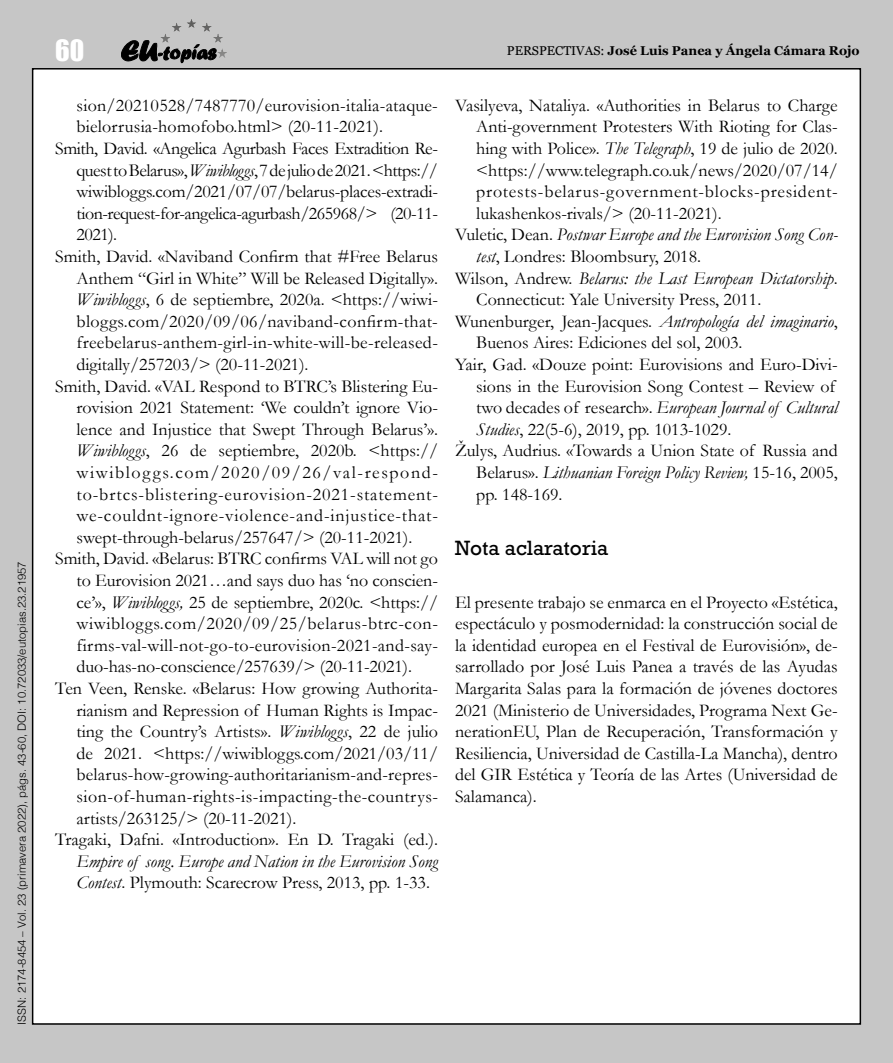
<style>
.page{position:relative;width:893px;height:1063px;background:#c6c6c6}
.page>*{position:absolute;margin:0;border:0;box-sizing:border-box;transform-origin:0 0}
.t1{font:27px "Impact";color:#fff}
.Articulo_epigrafe_1{font:21px "Rockwell Std";color:#000}
.Bibliografia{font:18px/21.6px "Garamond";color:#000;text-align:justify}
.Articulo_parrafo_1{font:18px/21.6px "Garamond";color:#000;text-align:justify}
.Bibliografia-2{font:italic 18px/21.6px "Garamond";color:#000}
.t2{font:700 12.75px "Georgia";color:#000}
.t3{font:300 11.25px "Helvetica";color:#000}
.s1{font-weight:400}
.s2{font-style:italic}
.s3{font-style:normal}
</style>
<div class="page">
<div style="left:33px;top:69px;width:827px;height:955px;background:#fff"></div>
<svg style="left:121px;top:40px;width:95px;height:23px"></svg>
<hr style="left:161px;top:19px;width:66px;height:1px;background:#585857">
<hr style="left:161px;top:20px;width:66px;height:1px;background:#595958">
<hr style="left:161px;top:21px;width:66px;height:1px;background:#5a5a59">
<hr style="left:161px;top:22px;width:66px;height:1px;background:#5c5c5b">
<hr style="left:161px;top:23px;width:66px;height:1px;background:#5d5d5c">
<hr style="left:161px;top:24px;width:66px;height:1px;background:#5f5f5e">
<hr style="left:161px;top:25px;width:66px;height:1px;background:#60605f">
<hr style="left:161px;top:26px;width:66px;height:1px;background:#626261">
<hr style="left:161px;top:27px;width:66px;height:1px;background:#636362">
<hr style="left:161px;top:28px;width:66px;height:1px;background:#656464">
<hr style="left:161px;top:29px;width:66px;height:1px;background:#666565">
<hr style="left:161px;top:30px;width:66px;height:1px;background:#676766">
<hr style="left:161px;top:31px;width:66px;height:1px;background:#696868">
<hr style="left:161px;top:32px;width:66px;height:1px;background:#6a6969">
<hr style="left:161px;top:33px;width:66px;height:1px;background:#6c6b6b">
<hr style="left:161px;top:34px;width:66px;height:1px;background:#6c6c6c">
<hr style="left:161px;top:35px;width:66px;height:1px;background:#6e6e6d">
<hr style="left:161px;top:36px;width:66px;height:1px;background:#6f6f6e">
<hr style="left:161px;top:37px;width:66px;height:1px;background:#717170">
<hr style="left:161px;top:38px;width:66px;height:1px;background:#727271">
<hr style="left:161px;top:39px;width:66px;height:1px;background:#747473">
<hr style="left:161px;top:40px;width:66px;height:1px;background:#757574">
<hr style="left:161px;top:41px;width:66px;height:1px;background:#767675">
<hr style="left:161px;top:42px;width:66px;height:1px;background:#787877">
<hr style="left:161px;top:43px;width:66px;height:1px;background:#797978">
<hr style="left:161px;top:44px;width:66px;height:1px;background:#7b7b7a">
<hr style="left:161px;top:45px;width:66px;height:1px;background:#7c7c7b">
<hr style="left:161px;top:46px;width:66px;height:1px;background:#7e7d7d">
<hr style="left:161px;top:47px;width:66px;height:1px;background:#7f7e7e">
<hr style="left:161px;top:48px;width:66px;height:1px;background:#818080">
<hr style="left:161px;top:49px;width:66px;height:1px;background:#828181">
<hr style="left:161px;top:50px;width:66px;height:1px;background:#828282">
<hr style="left:161px;top:51px;width:66px;height:1px;background:#848483">
<hr style="left:161px;top:52px;width:66px;height:1px;background:#858584">
<hr style="left:161px;top:53px;width:66px;height:1px;background:#878786">
<hr style="left:161px;top:54px;width:66px;height:1px;background:#888887">
<hr style="left:161px;top:55px;width:66px;height:1px;background:#898989">
<hr style="left:161px;top:56px;width:66px;height:1px;background:#8a8a8a">
<hr style="left:161px;top:57px;width:66px;height:1px;background:#8c8c8b">
<p class="t3" style="left:12px;top:1025px;width:465px;rotate:-90deg">ISSN: 2174-8454 – Vol. 23 (primavera 2022), págs. 43-60, DOI: 10.72033/eutopias.23.21957</p>
<h1 class="t1" style="left:55px;top:29px;width:31px">60</h1>
<p class="t2" style="left:507px;top:41px;width:354px"><span class="s1">PERSPECTIVAS:</span> José Luis Panea y Ángela Cámara Rojo</p>
<p class="Bibliografia" style="left:77px;top:94px;width:363px">sion/20210528/7487770/eurovision-italia-ataque&shy;bielorrusia-homofobo.html&gt; (20-11-2021).</p>
<p class="Bibliografia" style="left:77px;top:137px;width:363px;text-indent:-21px">Smith, David. «Angelica Agurbash Faces Extradition Re&shy;quest to Belarus», <span class="s2">Wiwibloggs</span>, 7 de julio de 2021. &lt;https:// wiwibloggs.com/2021/07/07/belarus-places-extradi&shy;tion-request-for-angelica-agurbash/265968/&gt; (20-11- 2021).</p>
<p class="Bibliografia" style="left:77px;top:245px;width:363px;text-indent:-21px">Smith, David. «Naviband Confirm that #Free Belarus Anthem “Girl in White” Will be Released Digitally».<br><span class="s2">Wiwibloggs</span>, 6 de septiembre, 2020a. &lt;https://wiwi&shy;bloggs.com/2020/09/06/naviband-confirm-that&shy;freebelarus-anthem-girl-in-white-will-be-released&shy;digitally/257203/&gt; (20-11-2021).</p>
<p class="Bibliografia" style="left:77px;top:375px;width:363px;text-indent:-21px">Smith, David. «VAL Respond to BTRC’s Blistering Eu&shy;rovision 2021 Statement: ‘We couldn’t ignore Vio&shy;lence and Injustice that Swept Through Belarus’».<br><span class="s2">Wiwibloggs</span>, 26 de septiembre, 2020b. &lt;https:// wiwibloggs.com/2020/09/26/val-respond&shy;to-brtcs-blistering-eurovision-2021-statement&shy;we-couldnt-ignore-violence-and-injustice-that&shy;swept-through-belarus/257647/&gt; (20-11-2021).</p>
<p class="Bibliografia" style="left:77px;top:548px;width:363px;text-indent:-21px">Smith, David. «Belarus: BTRC confirms VAL will not go to Eurovision 2021…and says duo has ‘no conscien&shy;ce’», <span class="s2">Wiwibloggs,</span> 25 de septiembre, 2020c. &lt;https:// wiwibloggs.com/2020/09/25/belarus-btrc-con&shy;firms-val-will-not-go-to-eurovision-2021-and-say&shy;duo-has-no-conscience/257639/&gt; (20-11-2021).</p>
<p class="Bibliografia" style="left:77px;top:677px;width:363px;text-indent:-21px">Ten Veen, Renske. «Belarus: How growing Authorita&shy;rianism and Repression of Human Rights is Impac&shy;ting the Country’s Artists». <span class="s2">Wiwibloggs</span>, 22 de julio de 2021. &lt;https://wiwibloggs.com/2021/03/11/ belarus-how-growing-authoritarianism-and-repres&shy;sion-of-human-rights-is-impacting-the-countrys&shy;artists/263125/&gt; (20-11-2021).</p>
<p class="Bibliografia" style="left:77px;top:828px;width:363px;text-indent:-21px">Tragaki, Dafni. «Introduction». En D. Tragaki (ed.).<br><span class="s2">Empire of song. Europe and Nation in the Eurovision Song Contest</span>. Plymouth: Scarecrow Press, 2013, pp. 1-33.</p>
<p class="Bibliografia" style="left:476px;top:94px;width:363px;text-indent:-21px">Vasilyeva, Nataliya. «Authorities in Belarus to Charge Anti-government Protesters With Rioting for Clas&shy;hing with Police». <span class="s2">The Telegraph</span>, 19 de julio de 2020. &lt;https://www.telegraph.co.uk/news/2020/07/14/ protests-belarus-government-blocks-president&shy;lukashenkos-rivals/&gt; (20-11-2021).</p>
<p class="Bibliografia-2" style="left:476px;top:224px;width:363px;text-indent:-21px"><span class="s3">Vuletic, Dean.</span> Postwar Europe and the Eurovision Song Con&shy;test<span class="s3">, Londres: Bloombsury, 2018.</span></p>
<p class="Bibliografia" style="left:476px;top:267px;width:363px;text-indent:-21px">Wilson, Andrew. <span class="s2">Belarus: the Last European Dictatorship</span>.<br>Connecticut: Yale University Press, 2011.</p>
<p class="Bibliografia" style="left:476px;top:310px;width:363px;text-indent:-21px">Wunenburger, Jean-Jacques. <span class="s2">Antropología del imaginario</span>,<br>Buenos Aires: Ediciones del sol, 2003.</p>
<p class="Bibliografia" style="left:476px;top:353px;width:363px;text-align:left;text-indent:-21px">Yair, Gad. «Douze point: Eurovisions and Euro-Divi&shy;sions in the Eurovision Song Contest – Review of two decades of research». <span class="s2">European Journal of Cultural Studies</span>, 22(5-6), 2019, pp. 1013-1029.</p>
<p class="Bibliografia" style="left:476px;top:440px;width:363px;text-indent:-21px">Žulys, Audrius. «Towards a Union State of Russia and Belarus». <span class="s2">Lithuanian Foreign Policy Review,</span> 15-16, 2005, pp. 148-169.</p>
<p class="Articulo_epigrafe_1" style="left:455px;top:536px;width:155px">Nota aclaratoria</p>
<p class="Articulo_parrafo_1" style="left:455px;top:591px;width:384px">El presente trabajo se enmarca en el Proyecto «Estética, espectáculo y posmodernidad: la construcción social de la identidad europea en el Festival de Eurovisión», de&shy;sarrollado por José Luis Panea a través de las Ayudas Margarita Salas para la formación de jóvenes doctores 2021 (Ministerio de Universidades, Programa Next Ge&shy;nerationEU, Plan de Recuperación, Transformación y Resiliencia, Universidad de Castilla-La Mancha), dentro del GIR Estética y Teoría de las Artes (Universidad de Salamanca).</p>
</div>
